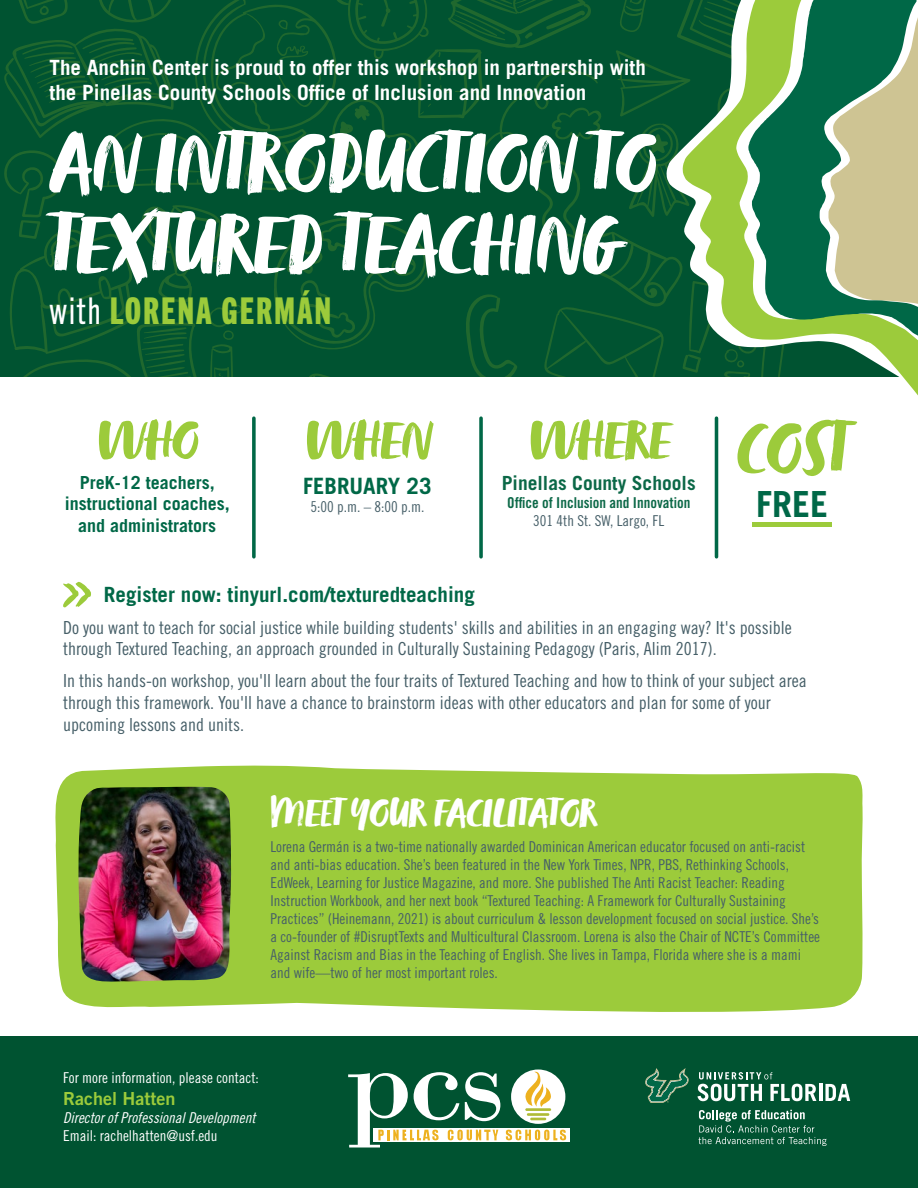
<style>
.page{position:relative;width:918px;height:1188px;background:#fff}
.page>*{position:absolute;margin:0;border:0;box-sizing:border-box;transform-origin:0 0}
.t1{font:87px/81.4px "Zooja Pro";color:#fff}
.t2{font:75px "Zooja Pro";color:#9ccb3b}
.t3{font:55.95px "Zooja Pro";color:#9ccb3b}
.t4{font:40.8px "Zooja Pro";color:#fff}
.t5{font:37.05px "Trade Gothic Next LT Pro Hv Cm";letter-spacing:.05em;color:#9ccb3b}
.t6{font:700 36px "Trade Gothic LT Std";color:#006847}
.t7{font:700 22.5px "Trade Gothic LT Std";color:#006847}
.t8{font:700 21px/25.2px "Trade Gothic LT Std";color:#fff}
.t9{font:700 21px "Trade Gothic LT Std";color:#006847}
.t10{font:700 19.5px "Trade Gothic LT Std";color:#0b6847}
.t11{font:18px/21.6px "Trade Gothic LT Std Cn 18";color:#465f68}
.t12{font:700 18px/21.6px "Trade Gothic LT Std";color:#006847;text-align:center}
.t13{font:18px "Trade Gothic LT Std Bd 2";color:#9ccb3b}
.t14{font:15px/18px "Trade Gothic LT Std Cn 18";color:#465f68}
.t15{font:15px "Trade Gothic LT Std Cn 18";color:#fff}
.t16{font:15px "Trade Gothic LT Std Cn 18 Obl";color:#fff}
.t17{font:15px "Trade Gothic LT Std Bd Cn 20";color:#0b6847}
.s1{font-family:"Trade Gothic Next LT Pro Cm";color:#fff}
</style>
<div class="page">
<svg style="left:4px;top:0;width:914px;height:377px;background:#0e5d35"></svg>
<svg style="left:748px;top:0;width:170px;height:343px;background:#71a371"></svg>
<div style="left:55px;top:765px;width:808px;height:247px;background:#9ccb3b"></div>
<img style="left:78px;top:787px;width:156px;height:195px">
<svg style="left:63px;top:582px;width:28px;height:25px"></svg>
<div style="left:0;top:1036px;width:918px;height:152px;background:#005331"></div>
<svg style="left:252px;top:418px;width:4px;height:139px"></svg>
<hr style="left:715px;top:418px;width:3px;height:139px;background:#006847">
<svg style="left:479px;top:418px;width:4px;height:139px"></svg>
<svg style="left:645px;top:1068px;width:44px;height:35px"></svg>
<svg style="left:697px;top:1072px;width:119px;height:29px"></svg>
<hr style="left:819px;top:1084px;width:3px;height:17px;background:#fff">
<svg style="left:825px;top:1084px;width:25px;height:17px"></svg>
<svg style="left:699px;top:1110px;width:128px;height:36px"></svg>
<hr style="left:753px;top:522px;width:79px;height:4px;background:#9ccb3b">
<div style="left:511px;top:1070px;width:54px;height:54px;background:#fff;border-radius:50%"></div>
<svg style="left:524px;top:1070px;width:27px;height:37px"></svg>
<hr style="left:525px;top:1108px;width:26px;height:3px;background:#afbb36">
<hr style="left:527px;top:1113px;width:22px;height:3px;background:#afbb36">
<svg style="left:530px;top:1118px;width:16px;height:2px"></svg>
<svg style="left:500px;top:1128px;width:70px;height:14px"></svg>
<svg style="left:348px;top:1072px;width:152px;height:75px"></svg>
<svg style="left:506px;top:1130px;width:60px;height:10px"></svg>
<h3 class="t8" style="left:50px;top:54px;width:598px">The Anchin Center is proud to offer this workshop in partnership with the Pinellas County Schools Office of Inclusion and Innovation</h3>
<h1 class="t1" style="left:50px;top:131px;width:608px">AN INTRODUCTION TO<br>TEXTURED TEACHING</h1>
<h3 class="t5" style="left:50px;top:286px;width:283px"><span class="s1">with</span> LORENA GERMÁN</h3>
<h3 class="t3" style="left:96px;top:406px;width:103px">WHO</h3>
<p class="t12" style="left:65px;top:471px;width:167px">PreK-12 teachers, instructional coaches, and administrators</p>
<h3 class="t3" style="left:304px;top:406px;width:128px">WHEN</h3>
<h3 class="t7" style="left:303px;top:472px;width:130px">FEBRUARY 23</h3>
<p class="t14" style="left:310px;top:497px;width:116px">5:00 p.m. – 8:00 p.m.</p>
<h3 class="t3" style="left:528px;top:406px;width:137px">WHERE</h3>
<h3 class="t10" style="left:502px;top:471px;width:195px">Pinellas County Schools</h3>
<p class="t17" style="left:507px;top:494px;width:185px">Office of Inclusion and Innovation</p>
<p class="t14" style="left:533px;top:512px;width:133px">301 4th St. SW, Largo, FL</p>
<h2 class="t2" style="left:736px;top:403px;width:113px">COST</h2>
<h3 class="t6" style="left:756px;top:482px;width:73px">FREE</h3>
<h3 class="t9" style="left:104px;top:581px;width:373px">Register now: tinyurl.com/texturedteaching</h3>
<p class="t11" style="left:63px;top:616px;width:730px">Do you want to teach for social justice while building students' skills and abilities in an engaging way? It's possible through Textured Teaching, an approach grounded in Culturally Sustaining Pedagogy (Paris, Alim 2017).</p>
<p class="t11" style="left:63px;top:670px;width:745px">In this hands-on workshop, you'll learn about the four traits of Textured Teaching and how to think of your subject area through this framework. You'll have a chance to brainstorm ideas with other educators and plan for some of your upcoming lessons and units.</p>
<h3 class="t4" style="left:270px;top:788px;width:327px">MEET YOUR FACILITATOR</h3>
<p class="t14" style="left:270px;top:838px;width:551px">Lorena Germán is a two-time nationally awarded Dominican American educator focused on anti-racist and anti-bias education. She’s been featured in the New York Times, NPR, PBS, Rethinking Schools, EdWeek, Learning for Justice Magazine, and more. She published The Anti Racist Teacher: Reading Instruction Workbook, and her next book “Textured Teaching: A Framework for Culturally Sustaining Practices” (Heinemann, 2021) is about curriculum &amp; lesson development focused on social justice. She’s a co-founder of #DisruptTexts and Multicultural Classroom. Lorena is also the Chair of NCTE’s Committee Against Racism and Bias in the Teaching of English. She lives in Tampa, Florida where she is a mami and wife—two of her most important roles.</p>
<p class="t15" style="left:63px;top:1069px;width:197px">For more information, please contact:</p>
<p class="t13" style="left:63px;top:1087px;width:114px">Rachel Hatten</p>
<p class="t16" style="left:63px;top:1108px;width:194px">Director of Professional Development</p>
<p class="t15" style="left:63px;top:1126px;width:156px">Email: rachelhatten@usf.edu</p>
</div>
